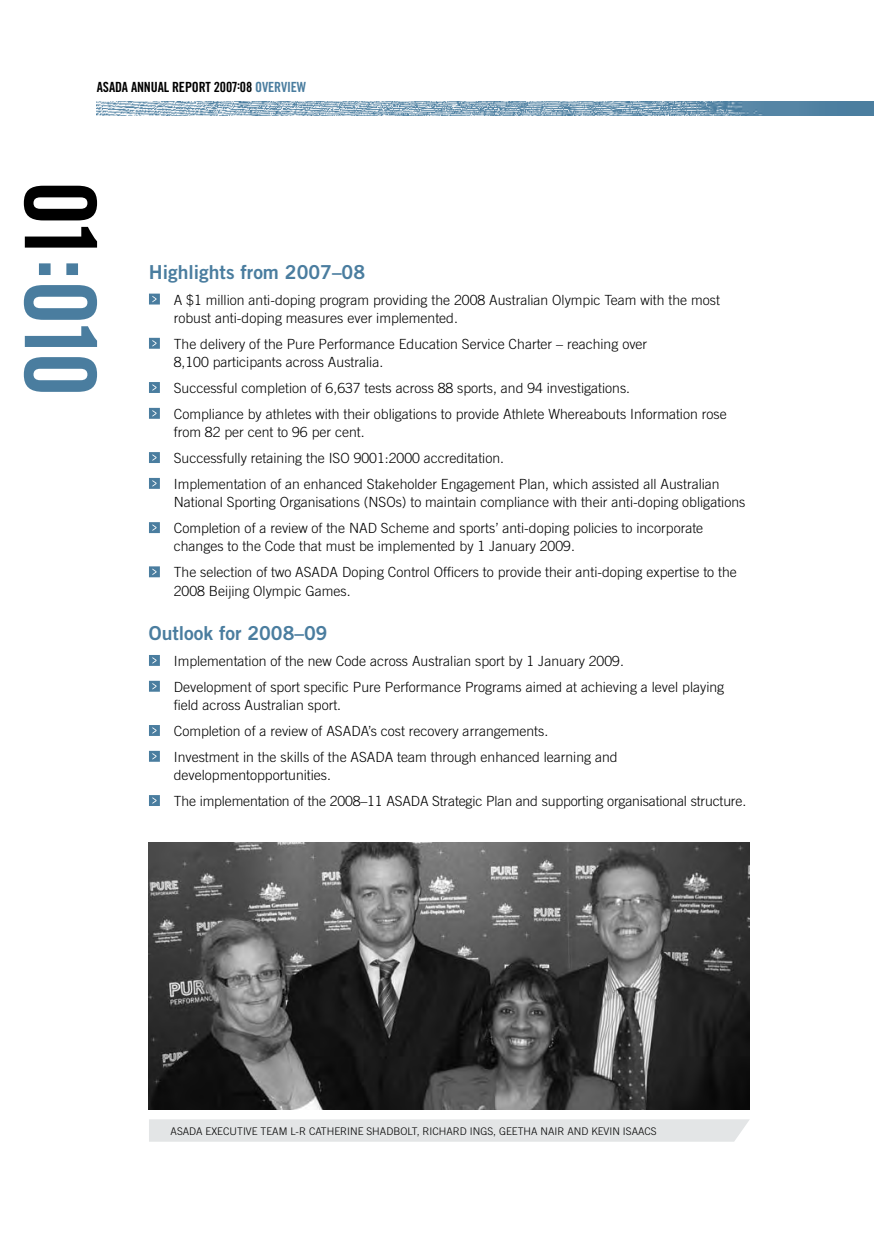
<style>
.page{position:relative;width:874px;height:1241px;background:#fff}
.page>*{position:absolute;margin:0;border:0;box-sizing:border-box;transform-origin:0 0}
.t1{font:98.52px "Trade Gothic Bold Cond Twenty";color:#4a7d9f}
.t2{font:19.25px "Trade Gothic Bold Two";color:#4a7d9f}
.t3{font:300 14px/25.9px "Trade Gothic";color:#000}
.t4{font:14px "Trade Gothic Bold Cond Twenty";letter-spacing:-.01em;color:#000}
.t5{font:300 10.5px "Trade Gothic";color:#000}
.s1{color:#4a7d9f}
.s2{color:#000}
</style>
<div class="page">
<img style="left:97px;top:102px;width:776px;height:13px">
<hr style="left:873px;top:25px;width:1px;height:1190px;background:#4a7d9f">
<svg style="left:149px;top:293px;width:11px;height:11px"></svg>
<svg style="left:149px;top:338px;width:11px;height:11px"></svg>
<svg style="left:149px;top:382px;width:11px;height:11px"></svg>
<svg style="left:149px;top:408px;width:11px;height:11px"></svg>
<svg style="left:149px;top:452px;width:11px;height:11px"></svg>
<svg style="left:149px;top:478px;width:11px;height:11px"></svg>
<svg style="left:149px;top:522px;width:11px;height:11px"></svg>
<svg style="left:149px;top:566px;width:11px;height:11px"></svg>
<svg style="left:149px;top:655px;width:11px;height:10px"></svg>
<svg style="left:149px;top:680px;width:11px;height:11px"></svg>
<svg style="left:149px;top:725px;width:11px;height:10px"></svg>
<svg style="left:149px;top:750px;width:11px;height:11px"></svg>
<svg style="left:149px;top:795px;width:11px;height:10px"></svg>
<img style="left:149px;top:842px;width:600px;height:267px">
<div style="left:149px;top:1119px;width:600px;height:22px;background:#e3e5e6"></div>
<p class="t4" style="left:97px;top:78px;width:211px">ASADA ANNUAL REPORT 2007:08 <span class="s1">OVERVIEW</span></p>
<h1 class="t1" style="left:120px;top:181px;width:217px;rotate:90deg"><span class="s2">01</span>:010</h1>
<h2 class="t2" style="left:149px;top:260px;width:217px">H ighlights from 2007–08</h2>
<p class="t3" style="left:174px;top:290px;width:547px;line-height:18.4px">A $1 million anti-doping program providing the 2008 Australian Olympic Team with the most robust anti-doping measures ever implemented.</p>
<p class="t3" style="left:174px;top:334px;width:474px;line-height:18.4px">The delivery of the Pure Performance Education Service Charter – reaching over<br>8,100 participants across Australia.</p>
<p class="t3" style="left:174px;top:375px;width:554px">Successful completion of 6,637 tests across 88 sports, and 94 investigations.<br>Compliance by athletes with their obligations to provide Athlete Whereabouts Information rose</p>
<p class="t3" style="left:174px;top:419px;width:547px">from 82 per cent to 96 per cent.<br>Successfully retaining the ISO 9001:2000 accreditation.<br>Implementation of an enhanced Stakeholder Engagement Plan, which assisted all Australian</p>
<p class="t3" style="left:174px;top:489px;width:572px">National Sporting Organisations (NSOs) to maintain compliance with their anti-doping obligations<br>Completion of a review of the NAD Scheme and sports’ anti-doping policies to incorporate</p>
<p class="t3" style="left:174px;top:533px;width:564px">changes to the Code that must be implemented by 1 January 2009.<br>The selection of two ASADA Doping Control Officers to provide their anti-doping expertise to the</p>
<p class="t3" style="left:174px;top:577px;width:178px">2008 Beijing Olympic Games.</p>
<h2 class="t2" style="left:149px;top:621px;width:180px">Outlook for 2008–09</h2>
<p class="t3" style="left:174px;top:647px;width:551px">Implementation of the new Code across Australian sport by 1 January 2009.<br>Development of sport specific Pure Performance Programs aimed at achieving a level playing</p>
<p class="t3" style="left:174px;top:692px;width:445px">field across Australian sport.<br>Completion of a review of ASADA’s cost recovery arrangements.<br>Investment in the skills of the ASADA team through enhanced learning and</p>
<p class="t3" style="left:174px;top:762px;width:573px">developmentopportunities.<br>The implementation of the 2008–11 ASADA Strategic Plan and supporting organisational structure.</p>
<p class="t5" style="left:170px;top:1124px;width:48px">ASADA Executive</p>
<p class="t5" style="left:260px;top:1124px;width:14px">Team</p>
<p class="t5" style="left:290px;top:1124px;width:33px">L-R Catherine</p>
<p class="t5" style="left:366px;top:1124px;width:8px">shadbolt</p>
<p class="t5" style="left:416px;top:1124px;width:13px">, richard</p>
<p class="t5" style="left:469px;top:1124px;width:7px">ings</p>
<p class="t5" style="left:493px;top:1124px;width:14px">, geetha</p>
<p class="t5" style="left:540px;top:1124px;width:14px">Nair</p>
<p class="t5" style="left:567px;top:1124px;width:8px">and</p>
<p class="t5" style="left:591px;top:1124px;width:7px">kevin</p>
<p class="t5" style="left:622px;top:1124px;width:7px">isaacs</p>
</div>
